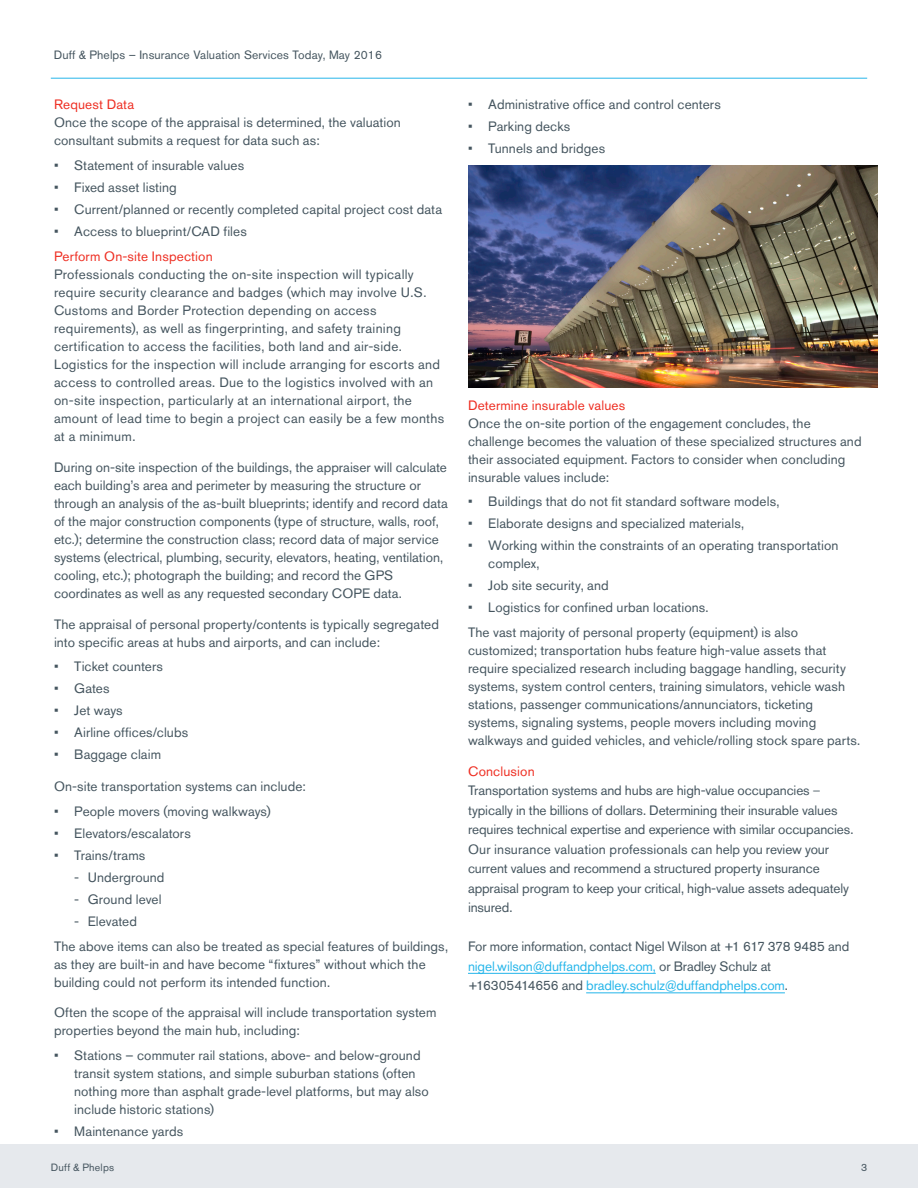
<style>
.page{position:relative;width:918px;height:1188px;background:#fff}
.page>*{position:absolute;margin:0;border:0;box-sizing:border-box;transform-origin:0 0}
.Body_Text{font:13.5px/18px "Akzidenz Grotesk BQ";letter-spacing:.005em;color:#45555f}
.Body_Subheads{font:13.5px "Akzidenz Grotesk BQ";letter-spacing:.01em;color:#ee2e22}
.t1{font:12px "Akzidenz Grotesk BQ";letter-spacing:.01em;color:#45555f}
.Body_Text-2{font:10.5px "Akzidenz Grotesk BQ";letter-spacing:.02em;color:#45555f}
.s1{font-weight:300}
.s2{color:#26b6ea}
</style>
<div class="page">
<div style="left:0;top:1145px;width:918px;height:43px;background:#e6e9ed"></div>
<hr style="left:51px;top:78px;width:816px;height:1px;background:#26b6ea">
<hr style="left:468px;top:973px;width:188px;height:1px;background:#26b6ea">
<hr style="left:586px;top:992px;width:199px;height:1px;background:#26b6ea">
<img style="left:468px;top:165px;width:409px;height:222px">
<p class="t1" style="left:54px;top:48px;width:330px">Duff &amp; Phelps – Insurance Valuation Services Today, May 2016</p>
<p class="Body_Subheads" style="left:54px;top:97px;width:82px">Request Data</p>
<p class="Body_Text" style="left:54px;top:114px;width:348px">Once the scope of the appraisal is determined, the valuation consultant submits a request for data such as:</p>
<p class="Body_Text" style="left:54px;top:156px;width:192px">• Statement of insurable values</p>
<p class="Body_Text" style="left:54px;top:178px;width:124px">• Fixed asset listing</p>
<p class="Body_Text" style="left:54px;top:200px;width:390px">• Current/planned or recently completed capital project cost data</p>
<p class="Body_Text" style="left:54px;top:222px;width:194px">• Access to blueprint/CAD files</p>
<p class="Body_Subheads" style="left:54px;top:248px;width:160px">Perform On-site Inspection</p>
<p class="Body_Text" style="left:54px;top:265px;width:392px">Professionals conducting the on-site inspection will typically require security clearance and badges (which may involve U.S.<br>Customs and Border Protection depending on access requirements), as well as fingerprinting, and safety training certification to access the facilities, both land and air-side.<br>Logistics for the inspection will include arranging for escorts and access to controlled areas. Due to the logistics involved with an on-site inspection, particularly at an international airport, the amount of lead time to begin a project can easily be a few months at a minimum.</p>
<p class="Body_Text" style="left:54px;top:458px;width:395px">During on-site inspection of the buildings, the appraiser will calculate each building’s area and perimeter by measuring the structure or through an analysis of the as-built blueprints; identify and record data of the major construction components (type of structure, walls, roof, etc.); determine the construction class; record data of major service systems (electrical, plumbing, security, elevators, heating, ventilation, cooling, etc.); photograph the building; and record the GPS coordinates as well as any requested secondary COPE data.</p>
<p class="Body_Text" style="left:54px;top:615px;width:386px">The appraisal of personal property/contents is typically segregated into specific areas at hubs and airports, and can include:</p>
<p class="Body_Text" style="left:54px;top:657px;width:110px">• Ticket counters</p>
<p class="Body_Text" style="left:54px;top:680px;width:57px">• Gates</p>
<p class="Body_Text" style="left:54px;top:702px;width:70px">• Jet ways</p>
<p class="Body_Text" style="left:54px;top:724px;width:136px">• Airline offices/clubs</p>
<p class="Body_Text" style="left:54px;top:746px;width:109px">• Baggage claim</p>
<p class="Body_Text" style="left:54px;top:777px;width:253px">On-site transportation systems can include:</p>
<p class="Body_Text" style="left:54px;top:802px;width:218px">• People movers (moving walkways)</p>
<p class="Body_Text" style="left:54px;top:824px;width:138px">• Elevators/escalators</p>
<p class="Body_Text" style="left:54px;top:846px;width:93px">• Trains/trams</p>
<p class="Body_Text" style="left:74px;top:868px;width:92px">- Underground</p>
<p class="Body_Text" style="left:74px;top:890px;width:89px">- Ground level</p>
<p class="Body_Text" style="left:74px;top:912px;width:64px">- Elevated</p>
<p class="Body_Text" style="left:54px;top:937px;width:396px">The above items can also be treated as special features of buildings, as they are built-in and have become “fixtures” without which the building could not perform its intended function.</p>
<p class="Body_Text" style="left:54px;top:1004px;width:384px">Often the scope of the appraisal will include transportation system properties beyond the main hub, including:</p>
<p class="Body_Text" style="left:74px;top:1046px;width:356px;text-indent:-20px">• Stations – commuter rail stations, above- and below-ground transit system stations, and simple suburban stations (often nothing more than asphalt grade-level platforms, but may also include historic stations)</p>
<p class="Body_Text" style="left:54px;top:1122px;width:131px">• Maintenance yards</p>
<p class="Body_Text" style="left:468px;top:96px;width:254px">• Administrative office and control centers</p>
<p class="Body_Text" style="left:468px;top:118px;width:104px">• Parking decks</p>
<p class="Body_Text" style="left:468px;top:140px;width:139px">• Tunnels and bridges</p>
<p class="Body_Subheads" style="left:468px;top:397px;width:159px">Determine insurable values</p>
<p class="Body_Text" style="left:468px;top:414px;width:395px">Once the on-site portion of the engagement concludes, the challenge becomes the valuation of these specialized structures and their associated equipment. Factors to consider when concluding insurable values include:</p>
<p class="Body_Text" style="left:468px;top:492px;width:313px">• Buildings that do not fit standard software models,</p>
<p class="Body_Text" style="left:468px;top:515px;width:278px">• Elaborate designs and specialized materials,</p>
<p class="Body_Text" style="left:488px;top:537px;width:352px;text-indent:-20px">• Working within the constraints of an operating transportation complex,</p>
<p class="Body_Text" style="left:468px;top:577px;width:142px">• Job site security, and</p>
<p class="Body_Text" style="left:468px;top:599px;width:242px">• Logistics for confined urban locations.</p>
<p class="Body_Text" style="left:468px;top:623px;width:394px">The vast majority of personal property (equipment) is also customized; transportation hubs feature high-value assets that require specialized research including baggage handling, security systems, system control centers, training simulators, vehicle wash stations, passenger communications/annunciators, ticketing systems, signaling systems, people movers including moving walkways and guided vehicles, and vehicle/rolling stock spare parts.</p>
<p class="Body_Subheads" style="left:468px;top:763px;width:68px">Conclusion</p>
<p class="Body_Text" style="left:468px;top:781px;width:387px;line-height:19.5px">Transportation systems and hubs are high-value occupancies <span class="s1">– </span>typically in the billions of dollars. Determining their insurable values requires technical expertise and experience with similar occupancies.<br>Our insurance valuation professionals can help you review your current values and recommend a structured property insurance appraisal program to keep your critical, high-value assets adequately insured.</p>
<p class="Body_Text" style="left:468px;top:937px;width:383px;line-height:19.5px">For more information, contact Nigel Wilson at +1 617 378 9485 and <span class="s2">nigel.wilson@duffandphelps.com,</span> or Bradley Schulz at +16305414656 and <span class="s2">bradley.schulz@duffandphelps.com</span>.</p>
<p class="Body_Text-2" style="left:51px;top:1162px;width:65px">Duff &amp; Phelps</p>
<p class="Body_Text-2" style="left:861px;top:1162px;width:8px">3</p>
</div>
